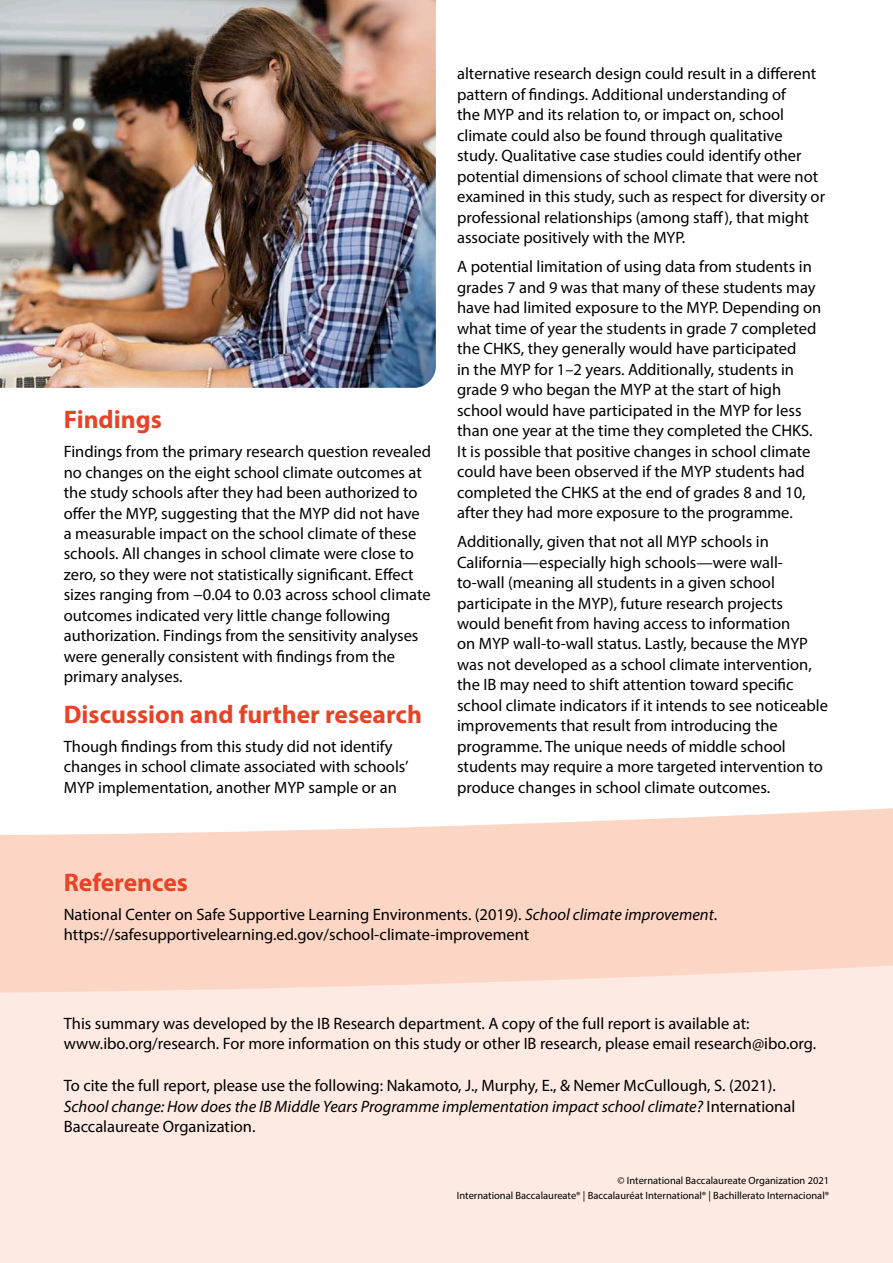
<style>
.page{position:relative;width:893px;height:1263px;background:#fff}
.page>*{position:absolute;margin:0;border:0;box-sizing:border-box;transform-origin:0 0}
.Body_text_-_Subhead{font:700 25.5px "Myriad Pro";color:#e74326}
.Body_text_-_Paragrap{font:16.5px/20.5px "Myriad Pro";color:#000}
.Copyright_text_at_en{font:10.5px "Myriad Pro";color:#000}
.s1{font-style:italic}
</style>
<div class="page">
<svg style="left:0;top:808px;width:893px;height:157px;background:#fbdacb"></svg>
<div style="left:0;top:965px;width:893px;height:298px;background:#fdeae2"></div>
<img style="left:0;top:0;width:436px;height:388px">
<p class="Body_text_-_Subhead" style="left:64px;top:403px;width:99px">Findings</p>
<p class="Body_text_-_Paragrap" style="left:64px;top:441px;width:369px">Findings from the primary research question revealed no changes on the eight school climate outcomes at the study schools after they had been authorized to offer the MYP, suggesting that the MYP did not have a measurable impact on the school climate of these schools. All changes in school climate were close to zero, so they were not statistically significant. Effect sizes ranging from −0.04 to 0.03 across school climate outcomes indicated very little change following authorization. Findings from the sensitivity analyses were generally consistent with findings from the primary analyses.</p>
<p class="Body_text_-_Subhead" style="left:64px;top:698px;width:360px">Discussion and further research</p>
<p class="Body_text_-_Paragrap" style="left:64px;top:736px;width:346px">Though findings from this study did not identify changes in school climate associated with schools’<br>MYP implementation, another MYP sample or an</p>
<p class="Body_text_-_Paragrap" style="left:457px;top:63px;width:369px">alternative research design could result in a different pattern of findings. Additional understanding of<br>the MYP and its relation to, or impact on, school climate could also be found through qualitative study. Qualitative case studies could identify other potential dimensions of school climate that were not examined in this study, such as respect for diversity or professional relationships (among staff), that might associate positively with the MYP.</p>
<p class="Body_text_-_Paragrap" style="left:457px;top:256px;width:366px">A potential limitation of using data from students in grades 7 and 9 was that many of these students may have had limited exposure to the MYP. Depending on what time of year the students in grade 7 completed the CHKS, they generally would have participated<br>in the MYP for 1–2 years. Additionally, students in grade 9 who began the MYP at the start of high school would have participated in the MYP for less than one year at the time they completed the CHKS.<br>It is possible that positive changes in school climate could have been observed if the MYP students had completed the CHKS at the end of grades 8 and 10, after they had more exposure to the programme.</p>
<p class="Body_text_-_Paragrap" style="left:457px;top:531px;width:372px">Additionally, given that not all MYP schools in California—especially high schools—were wall&shy;to-wall (meaning all students in a given school participate in the MYP), future research projects would benefit from having access to information<br>on MYP wall-to-wall status. Lastly, because the MYP was not developed as a school climate intervention, the IB may need to shift attention toward specific school climate indicators if it intends to see noticeable improvements that result from introducing the programme. The unique needs of middle school students may require a more targeted intervention to produce changes in school climate outcomes.</p>
<p class="Body_text_-_Subhead" style="left:64px;top:866px;width:126px">References</p>
<p class="Body_text_-_Paragrap" style="left:64px;top:904px;width:655px">National Center on Safe Supportive Learning Environments. (2019). <span class="s1">School climate improvement</span>. https://safesupportivelearning.ed.gov/school-climate-improvement</p>
<p class="Body_text_-_Paragrap" style="left:64px;top:1013px;width:754px">This summary was developed by the IB Research department. A copy of the full report is available at: www.ibo.org/research. For more information on this study or other IB research, please email research@ibo.org.</p>
<p class="Body_text_-_Paragrap" style="left:64px;top:1075px;width:733px">To cite the full report, please use the following: Nakamoto, J., Murphy, E., &amp; Nemer McCullough, S. (2021).<br><span class="s1">School change: How does the IB Middle Years Programme implementation impact school climate?</span> International<br>Baccalaureate Organization.</p>
<p class="Copyright_text_at_en" style="left:618px;top:1174px;width:213px">© International Baccalaureate Organization 2021</p>
<p class="Copyright_text_at_en" style="left:457px;top:1189px;width:374px">International Baccalaureate® | Baccalauréat International® | Bachillerato Internacional®</p>
</div>
